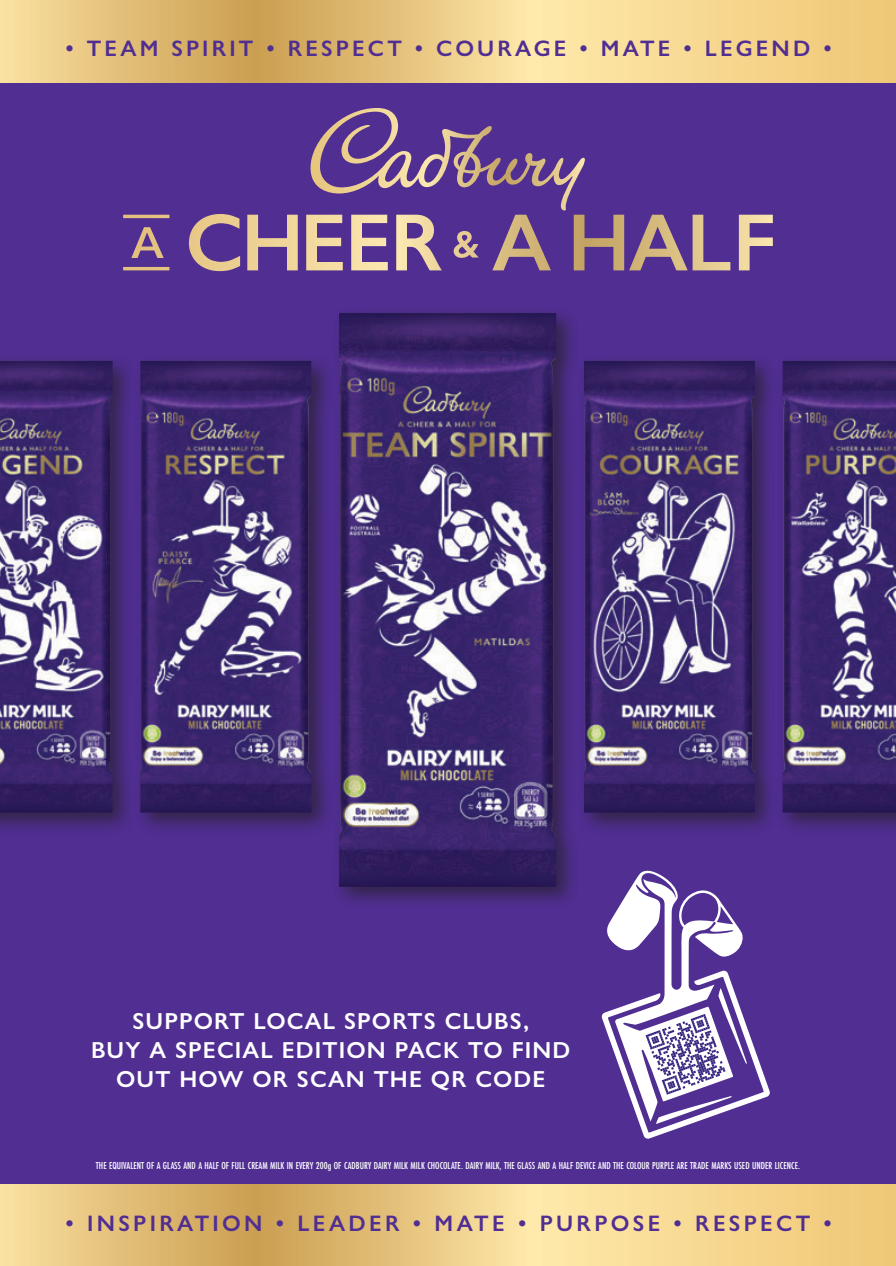
<style>
.page{position:relative;width:896px;height:1266px;background:#fff}
.page>*{position:absolute;margin:0;border:0;box-sizing:border-box;transform-origin:0 0}
.t1{font:600 23.25px/28.5px "Gill Sans Nova";letter-spacing:.05em;color:#fff;text-align:center}
.t2{font:600 22.5px "Gill Sans Nova";letter-spacing:.145em;color:#502e92}
.t3{font:500 10.5px "Futura PT Cond";color:#fff}
</style>
<div class="page">
<div style="left:0;top:81px;width:895px;height:1183px;background:#502e92"></div>
<svg style="left:0;top:0;width:895px;height:82px"></svg>
<svg style="left:0;top:1184px;width:895px;height:81px"></svg>
<div style="left:576px;top:353px;width:202px;height:482px;background:#231f20;opacity:.65"></div>
<img style="left:584px;top:361px;width:170px;height:451px">
<div style="left:133px;top:353px;width:201px;height:482px;background:#231f20;opacity:.65"></div>
<img style="left:140px;top:361px;width:171px;height:451px">
<div style="left:0;top:353px;width:136px;height:482px;background:#231f20;opacity:.65"></div>
<img style="left:0;top:361px;width:113px;height:451px">
<div style="left:331px;top:305px;width:248px;height:605px;background:#231f20;opacity:.65"></div>
<img style="left:339px;top:313px;width:217px;height:573px">
<div style="left:775px;top:353px;width:120px;height:482px;background:#231f20;opacity:.65"></div>
<img style="left:782px;top:361px;width:113px;height:451px">
<svg style="left:123px;top:108px;width:649px;height:163px"></svg>
<svg style="left:601px;top:870px;width:169px;height:269px"></svg>
<h2 class="t2" style="left:65px;top:34px;width:768px">• TEAM SPIRIT • RESPECT • COURAGE • MATE • LEGEND •</h2>
<h1 class="t1" style="left:91px;top:1007px;width:481px">SUPPORT LOCAL SPORTS CLUBS,<br>BUY A SPECIAL EDITION PACK TO FIND<br>OUT HOW OR SCAN THE QR CODE</h1>
<p class="t3" style="left:96px;top:1158px;width:705px">THE EQUIVALENT OF A GLASS AND A HALF OF FULL CREAM MILK IN EVERY 200g OF CADBURY DAIRY MILK MILK CHOCOLATE. DAIRY MILK, THE GLASS AND A HALF DEVICE AND THE COLOUR PURPLE ARE TRADE MARKS USED UNDER LICENCE.</p>
<h2 class="t2" style="left:65px;top:1209px;width:768px">• INSPIRATION • LEADER • MATE • PURPOSE • RESPECT •</h2>
</div>
